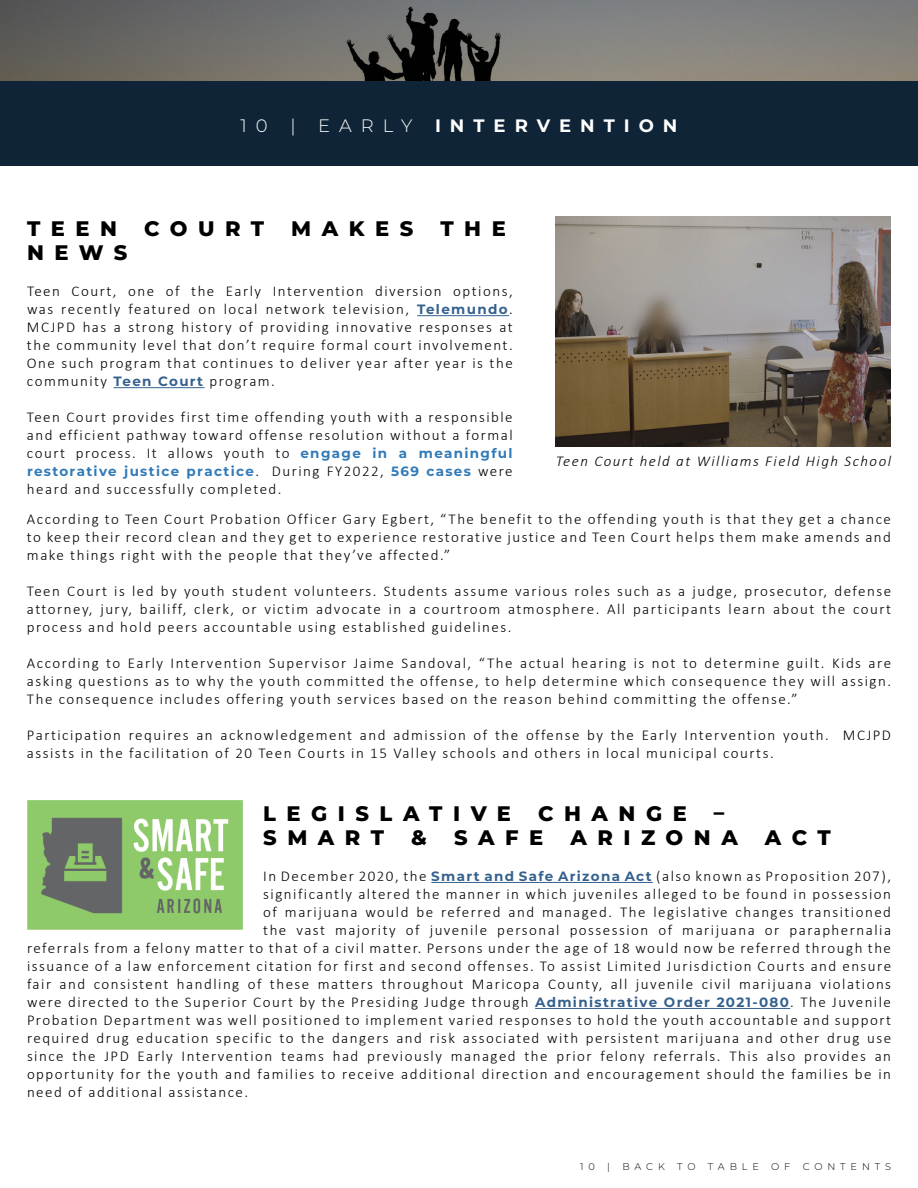
<style>
.page{position:relative;width:918px;height:1188px;background:#fff}
.page>*{position:absolute;margin:0;border:0;box-sizing:border-box;transform-origin:0 0}
.t1{font:800 21px "Montserrat";letter-spacing:.5em;color:#000}
.t2{font:700 18px "Montserrat";letter-spacing:.5em;color:#fff}
.t3{font:300 18px "Montserrat";letter-spacing:.5em;color:#fff}
.t4{font:300 15px/18px "Calibri";letter-spacing:.1em;color:#000;text-align:justify}
.t5{font:italic 300 15px "Calibri";letter-spacing:.1em;color:#000}
.t6{font:700 13.5px "Montserrat";letter-spacing:.1em;color:#327ab7}
.t7{font:300 9.75px "Montserrat";letter-spacing:.5em;color:#000}
.s1{font-family:"Montserrat";font-weight:700;font-size:13.5px;color:#35618e}
.s2{font-family:"Montserrat";font-weight:700;font-size:13.5px;color:#327ab7}
.s3{font-family:"Calibri";font-weight:300;font-size:15px;color:#000}
</style>
<div class="page">
<div style="left:0;top:81px;width:918px;height:84px;background:#0f2537"></div>
<img style="left:0;top:0;width:918px;height:81px">
<hr style="left:417px;top:315px;width:92px;height:1px;background:#35618e">
<hr style="left:114px;top:387px;width:91px;height:1px;background:#35618e">
<img style="left:556px;top:216px;width:335px;height:231px">
<hr style="left:431px;top:882px;width:222px;height:1px;background:#35618e">
<hr style="left:535px;top:1008px;width:255px;height:1px;background:#35618e">
<img style="left:27px;top:801px;width:216px;height:128px">
<p class="t3" style="left:241px;top:113px;width:29px">1 0</p>
<p class="t3" style="left:290px;top:113px;width:7px">|</p>
<p class="t3" style="left:318px;top:113px;width:96px">EARLY</p>
<p class="t2" style="left:435px;top:112px;width:244px">INTERVENTION</p>
<h1 class="t1" style="left:27px;top:213px;width:91px">TEEN</h1>
<h1 class="t1" style="left:144px;top:213px;width:122px">COURT</h1>
<h1 class="t1" style="left:291px;top:213px;width:124px">MAKES</h1>
<h1 class="t1" style="left:440px;top:213px;width:67px">THE</h1>
<h1 class="t1" style="left:27px;top:237px;width:102px">NEWS</h1>
<p class="t4" style="left:27px;top:282px;width:487px">Teen Court, one of the Early Intervention diversion options, was recently featured on local network television, <span class="s1">Telemundo</span>.<br>MCJPD has a strong history of providing innovative responses at the community level that don’t require formal court involvement.<br>One such program that continues to deliver year after year is the community <span class="s1">Teen Court</span> program.</p>
<p class="t4" style="left:27px;top:408px;width:487px">Teen Court provides first time offending youth with a responsible and efficient pathway toward offense resolution without a formal court process. It allows youth to <span class="s2">engage in a meaningful</span></p>
<p class="t6" style="left:27px;top:462px;width:487px">restorative justice practice<span class="s3">. During FY2022,</span> 569 cases <span class="s3">were</span></p>
<p class="t4" style="left:27px;top:480px;width:256px">heard and successfully completed.</p>
<p class="t5" style="left:556px;top:451px;width:337px">Teen Court held at Williams Field High School</p>
<p class="t4" style="left:27px;top:509px;width:866px">According to Teen Court Probation Officer Gary Egbert, “The benefit to the offending youth is that they get a chance to keep their record clean and they get to experience restorative justice and Teen Court helps them make amends and make things right with the people that they’ve affected.”</p>
<p class="t4" style="left:27px;top:581px;width:866px">Teen Court is led by youth student volunteers. Students assume various roles such as a judge, prosecutor, defense attorney, jury, bailiff, clerk, or victim advocate in a courtroom atmosphere. All participants learn about the court process and hold peers accountable using established guidelines.</p>
<p class="t4" style="left:27px;top:653px;width:866px">According to Early Intervention Supervisor Jaime Sandoval, “The actual hearing is not to determine guilt. Kids are asking questions as to why the youth committed the offense, to help determine which consequence they will assign.<br>The consequence includes offering youth services based on the reason behind committing the offense.”</p>
<p class="t4" style="left:27px;top:725px;width:866px">Participation requires an acknowledgement and admission of the offense by the Early Intervention youth. MCJPD assists in the facilitation of 20 Teen Courts in 15 Valley schools and others in local municipal courts.</p>
<h1 class="t1" style="left:263px;top:798px;width:249px">LEGISLATIVE</h1>
<h1 class="t1" style="left:538px;top:798px;width:150px">CHANGE</h1>
<h1 class="t1" style="left:714px;top:798px;width:12px">–</h1>
<h1 class="t1" style="left:263px;top:822px;width:122px">SMART</h1>
<h1 class="t1" style="left:411px;top:822px;width:17px">&amp;</h1>
<h1 class="t1" style="left:454px;top:822px;width:91px">SAFE</h1>
<h1 class="t1" style="left:570px;top:822px;width:169px">ARIZONA</h1>
<h1 class="t1" style="left:765px;top:822px;width:68px">ACT</h1>
<p class="t4" style="left:263px;top:867px;width:629px">In December 2020, the <span class="s1">Smart and Safe Arizona Act</span> (also known as Proposition 207),</p>
<p class="t4" style="left:263px;top:885px;width:629px">significantly altered the manner in which juveniles alleged to be found in possession</p>
<p class="t4" style="left:263px;top:903px;width:629px">of marijuana would be referred and managed. The legislative changes transitioned</p>
<p class="t4" style="left:263px;top:921px;width:629px">the vast majority of juvenile personal possession of marijuana or paraphernalia</p>
<p class="t4" style="left:27px;top:939px;width:866px">referrals from a felony matter to that of a civil matter. Persons under the age of 18 would now be referred through the</p>
<p class="t4" style="left:27px;top:957px;width:866px">issuance of a law enforcement citation for first and second offenses. To assist Limited Jurisdiction Courts and ensure</p>
<p class="t4" style="left:27px;top:975px;width:866px">fair and consistent handling of these matters throughout Maricopa County, all juvenile civil marijuana violations</p>
<p class="t4" style="left:27px;top:993px;width:865px">were directed to the Superior Court by the Presiding Judge through <span class="s1">Administrative Order 2021-080</span>. The Juvenile</p>
<p class="t4" style="left:27px;top:1011px;width:866px">Probation Department was well positioned to implement varied responses to hold the youth accountable and support</p>
<p class="t4" style="left:27px;top:1029px;width:866px">required drug education specific to the dangers and risk associated with persistent marijuana and other drug use</p>
<p class="t4" style="left:27px;top:1047px;width:866px">since the JPD Early Intervention teams had previously managed the prior felony referrals. This also provides an</p>
<p class="t4" style="left:27px;top:1065px;width:866px">opportunity for the youth and families to receive additional direction and encouragement should the families be in</p>
<p class="t4" style="left:27px;top:1083px;width:223px">need of additional assistance.</p>
<p class="t7" style="left:580px;top:1160px;width:16px">1 0</p>
<p class="t7" style="left:607px;top:1160px;width:4px">|</p>
<p class="t7" style="left:622px;top:1160px;width:44px">BACK</p>
<p class="t7" style="left:677px;top:1160px;width:20px">T O</p>
<p class="t7" style="left:708px;top:1160px;width:53px">TABLE</p>
<p class="t7" style="left:771px;top:1160px;width:21px">O F</p>
<p class="t7" style="left:803px;top:1160px;width:90px">CONTENTS</p>
</div>
